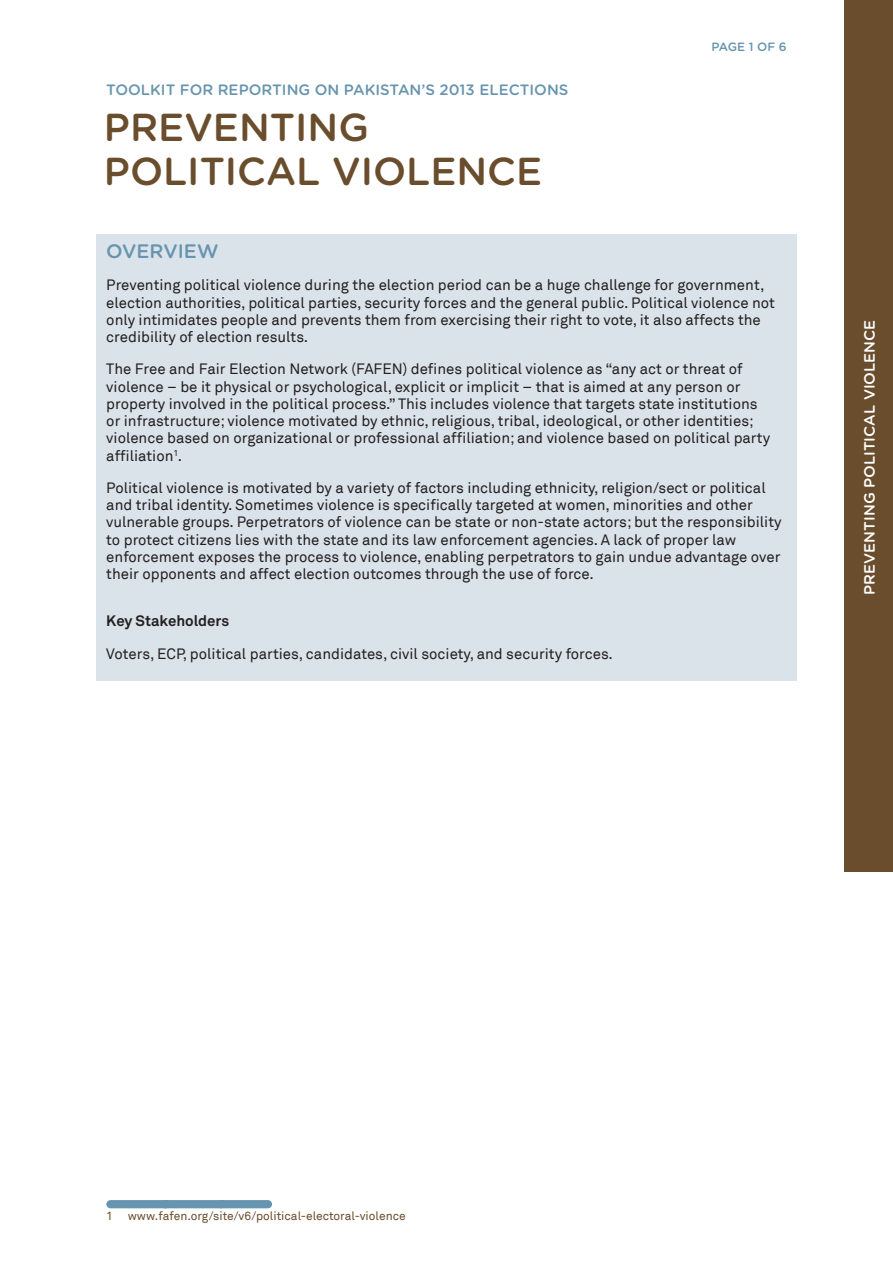
<style>
.page{position:relative;width:893px;height:1263px;background:#fff}
.page>*{position:absolute;margin:0;border:0;box-sizing:border-box;transform-origin:0 0}
.t1{font:500 39px/43.5px "Gotham Rounded";color:#6a4d2c}
.t2{font:500 19.5px "Gotham Rounded";color:#6794ae}
.t3{font:15px/17.2px "Akkurat";color:#231f20}
.t4{font:500 15px "Gotham Rounded";color:#6794ae}
.t5{font:500 15px "Gotham Rounded";color:#fff}
.t6{font:700 15px "Akkurat Pro";color:#231f20}
.t7{font:12px "Akkurat";color:#6a4d2c}
.t8{font:500 12px "Gotham Rounded";color:#6794ae}
</style>
<div class="page">
<div style="left:96px;top:234px;width:701px;height:446px;background:#dbe3ea"></div>
<svg style="left:110px;top:1200px;width:158px;height:8px"></svg>
<div style="left:844px;top:0;width:49px;height:871px;background:#6a4d2c"></div>
<p class="t4" style="left:106px;top:79px;width:464px">TOOLKIT FOR REPORTING ON PAKISTAN’S 2013 ELECTIONS</p>
<h1 class="t1" style="left:104px;top:104px;width:135px">PREVENTING<br>POLITICAL</h1>
<h1 class="t1" style="left:332px;top:148px;width:27px">VIOLENCE</h1>
<p class="t8" style="left:711px;top:38px;width:17px">PAGE</p>
<p class="t8" style="left:749px;top:38px;width:39px">1 OF 6</p>
<h2 class="t2" style="left:106px;top:237px;width:86px">OVERVIEW</h2>
<p class="t3" style="left:106px;top:277px;width:670px">Preventing political violence during the election period can be a huge challenge for government, election authorities, political parties, security forces and the general public. Political violence not only intimidates people and prevents them from exercising their right to vote, it also affects the credibility of election results.</p>
<p class="t3" style="left:106px;top:361px;width:665px">The Free and Fair Election Network (FAFEN) defines political violence as “any act or threat of violence – be it physical or psychological, explicit or implicit – that is aimed at any person or property involved in the political process.” This includes violence that targets state institutions or infrastructure; violence motivated by ethnic, religious, tribal, ideological, or other identities; violence based on organizational or professional affiliation; and violence based on political party affiliation<sup>1</sup>.</p>
<p class="t3" style="left:106px;top:479px;width:677px">Political violence is motivated by a variety of factors including ethnicity, religion/sect or political and tribal identity. Sometimes violence is specifically targeted at women, minorities and other vulnerable groups. Perpetrators of violence can be state or non-state actors; but the responsibility to protect citizens lies with the state and its law enforcement agencies. A lack of proper law enforcement exposes the process to violence, enabling perpetrators to gain undue advantage over their opponents and affect election outcomes through the use of force.</p>
<p class="t6" style="left:106px;top:612px;width:124px">Key Stakeholders</p>
<p class="t3" style="left:106px;top:645px;width:508px">Voters, ECP, political parties, candidates, civil society, and security forces.</p>
<p class="t5" style="left:859px;top:595px;width:275px;rotate:-90deg">PREVENTING POLITICAL VIOLENCE</p>
<p class="t7" style="left:106px;top:1209px;width:301px">1 www.fafen.org/site/v6/political-electoral-violence</p>
</div>
